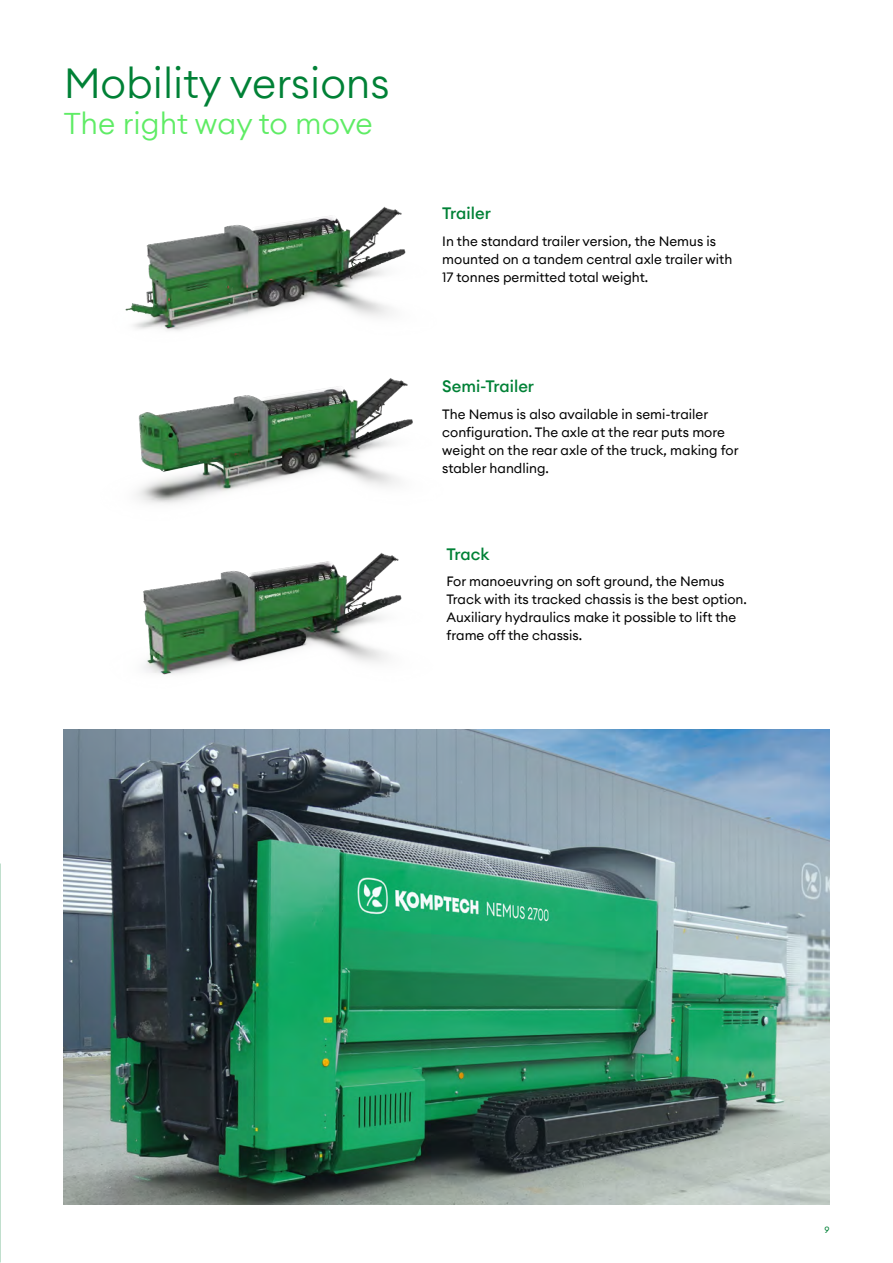
<style>
.page{position:relative;width:893px;height:1263px;background:#fff}
.page>*{position:absolute;margin:0;border:0;box-sizing:border-box;transform-origin:0 0}
.t1{font:300 42px "Euclid Circular A";color:#008136}
.t2{font:300 30px "Euclid Circular A";color:#5fec65}
.t3{font:500 16.5px "Euclid Circular A";color:#008136}
.t4{font:13.5px/18px "Euclid Circular A";color:#000}
.t5{font:9px "Euclid Circular A";color:#008136}
</style>
<div class="page">
<img style="left:0;top:0;width:1px;height:881px">
<img style="left:64px;top:729px;width:765px;height:475px">
<img style="left:143px;top:552px;width:259px;height:123px">
<img style="left:125px;top:206px;width:281px;height:109px">
<img style="left:133px;top:315px;width:280px;height:189px">
<h1 class="t1" style="left:64px;top:56px;width:327px">Mobility versions</h1>
<h2 class="t2" style="left:64px;top:104px;width:311px">The right way to move</h2>
<p class="t3" style="left:442px;top:203px;width:50px">Trailer</p>
<p class="t4" style="left:442px;top:232px;width:292px">In the standard trailer version, the Nemus is mounted on a tandem central axle trailer with<br>17 tonnes permitted total weight.</p>
<p class="t3" style="left:442px;top:376px;width:94px">Semi-Trailer</p>
<p class="t4" style="left:442px;top:405px;width:298px">The Nemus is also available in semi-trailer configuration. The axle at the rear puts more weight on the rear axle of the truck, making for stabler handling.</p>
<p class="t3" style="left:446px;top:543px;width:44px">Track</p>
<p class="t4" style="left:446px;top:572px;width:302px">For manoeuvring on soft ground, the Nemus Track with its tracked chassis is the best option.<br>Auxiliary hydraulics make it possible to lift the frame off the chassis.</p>
<p class="t5" style="left:824px;top:1224px;width:7px">9</p>
</div>
